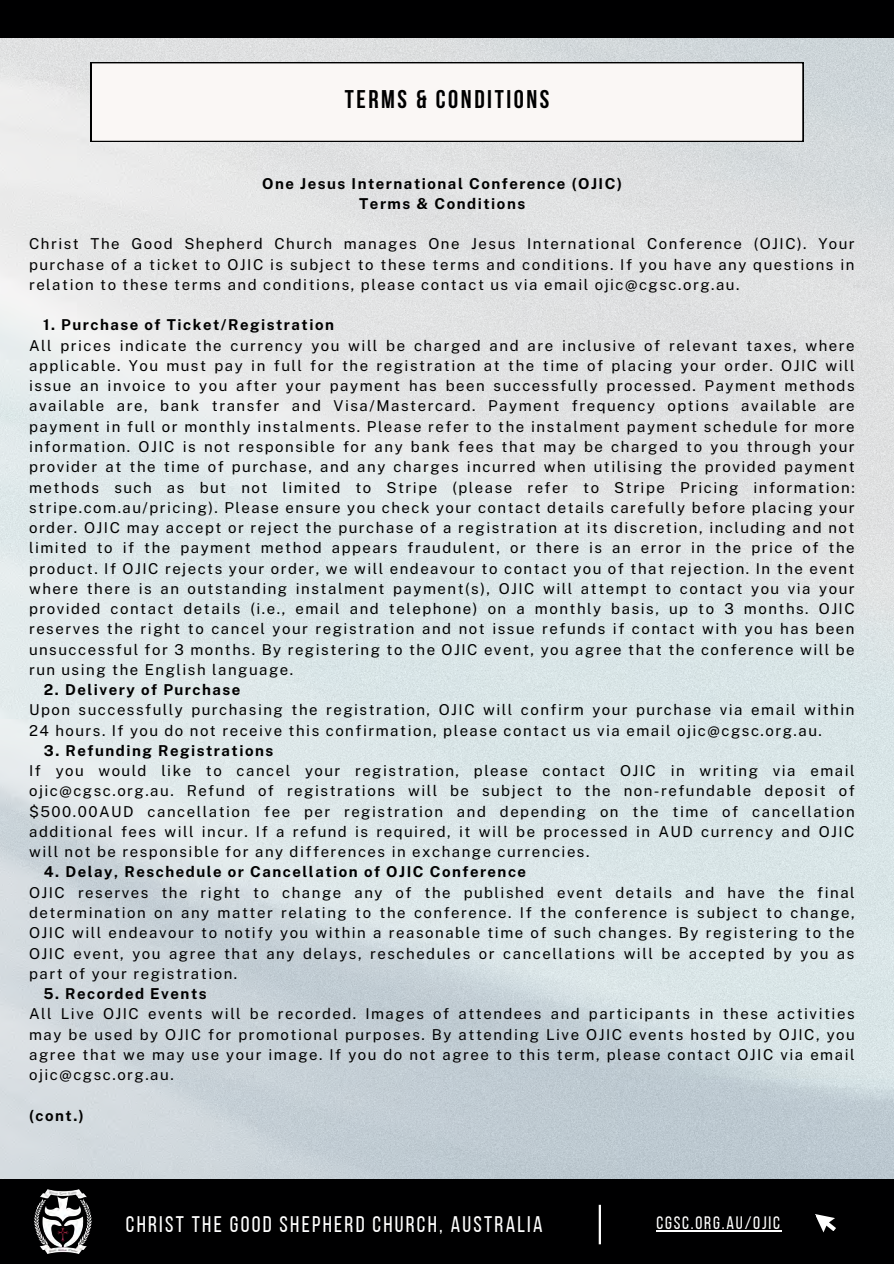
<style>
.page{position:relative;width:894px;height:1264px;background:#fff}
.page>*{position:absolute;margin:0;border:0;box-sizing:border-box;transform-origin:0 0}
.t1{font:700 25.5px "Bebas Neue";letter-spacing:.1em;color:#000}
.t2{font:22.5px "Bebas Neue";letter-spacing:.1em;color:#fff}
.t3{font:18px "Bebas Neue";letter-spacing:.1em;color:#fff}
.t4{font:15px/20.2px "Public Sans";letter-spacing:.1em;color:#000;text-align:justify}
.t5{font:700 15px/20.2px "Public Sans";letter-spacing:.1em;color:#000;text-align:center}
</style>
<div class="page">
<img style="left:0;top:37px;width:893px;height:1142px">
<div style="left:0;top:1179px;width:893px;height:84px;background:#000001"></div>
<div style="left:0;top:0;width:893px;height:37px;background:#000001"></div>
<div style="left:91px;top:62px;width:712px;height:80px;background:#faf7f5"></div>
<hr style="left:656px;top:1230px;width:125px;height:1px;background:#fff">
<svg style="left:815px;top:1214px;width:21px;height:19px"></svg>
<img style="left:28px;top:1173px;width:68px;height:81px">
<hr style="left:598px;top:1204px;width:2px;height:40px;background:#fff">
<p class="t1" style="left:345px;top:89px;width:206px">TERMS &amp; CONDITIONS</p>
<p class="t5" style="left:262px;top:173px;width:361px">One Jesus International Conference (OJIC)<br>Terms &amp; Conditions</p>
<p class="t4" style="left:29px;top:234px;width:827px">Christ The Good Shepherd Church manages One Jesus International Conference (OJIC). Your purchase of a ticket to OJIC is subject to these terms and conditions. If you have any questions in relation to these terms and conditions, please contact us via email ojic@cgsc.org.au.</p>
<p class="t5" style="left:43px;top:315px;width:292px">1. Purchase of Ticket/Registration</p>
<p class="t4" style="left:29px;top:335px;width:826px">All prices indicate the currency you will be charged and are inclusive of relevant taxes, where applicable. You must pay in full for the registration at the time of placing your order. OJIC will issue an invoice to you after your payment has been successfully processed. Payment methods available are, bank transfer and Visa/Mastercard. Payment frequency options available are payment in full or monthly instalments. Please refer to the instalment payment schedule for more information. OJIC is not responsible for any bank fees that may be charged to you through your provider at the time of purchase, and any charges incurred when utilising the provided payment methods such as but not limited to Stripe (please refer to Stripe Pricing information: stripe.com.au/pricing). Please ensure you check your contact details carefully before placing your order. OJIC may accept or reject the purchase of a registration at its discretion, including and not limited to if the payment method appears fraudulent, or there is an error in the price of the product. If OJIC rejects your order, we will endeavour to contact you of that rejection. In the event where there is an outstanding instalment payment(s), OJIC will attempt to contact you via your provided contact details (i.e., email and telephone) on a monthly basis, up to 3 months. OJIC reserves the right to cancel your registration and not issue refunds if contact with you has been unsuccessful for 3 months. By registering to the OJIC event, you agree that the conference will be run using the English language.</p>
<p class="t5" style="left:44px;top:679px;width:198px">2. Delivery of Purchase</p>
<p class="t4" style="left:29px;top:699px;width:826px">Upon successfully purchasing the registration, OJIC will confirm your purchase via email within<br>24 hours. If you do not receive this confirmation, please contact us via email ojic@cgsc.org.au.</p>
<p class="t5" style="left:44px;top:740px;width:231px">3. Refunding Registrations</p>
<p class="t4" style="left:29px;top:760px;width:827px">If you would like to cancel your registration, please contact OJIC in writing via email ojic@cgsc.org.au. Refund of registrations will be subject to the non-refundable deposit of $500.00AUD cancellation fee per registration and depending on the time of cancellation additional fees will incur. If a refund is required, it will be processed in AUD currency and OJIC will not be responsible for any differences in exchange currencies.</p>
<p class="t5" style="left:44px;top:861px;width:483px">4. Delay, Reschedule or Cancellation of OJIC Conference</p>
<p class="t4" style="left:29px;top:882px;width:826px">OJIC reserves the right to change any of the published event details and have the final determination on any matter relating to the conference. If the conference is subject to change, OJIC will endeavour to notify you within a reasonable time of such changes. By registering to the OJIC event, you agree that any delays, reschedules or cancellations will be accepted by you as part of your registration.</p>
<h4 class="t5" style="left:43px;top:983px;width:165px">5. Recorded Events</h4>
<p class="t4" style="left:29px;top:1003px;width:826px">All Live OJIC events will be recorded. Images of attendees and participants in these activities may be used by OJIC for promotional purposes. By attending Live OJIC events hosted by OJIC, you agree that we may use your image. If you do not agree to this term, please contact OJIC via email ojic@cgsc.org.au.</p>
<h2 class="t5" style="left:29px;top:1104px;width:56px">(cont.)</h2>
<p class="t2" style="left:126px;top:1214px;width:418px">CHRIST THE GOOD SHEPHERD CHURCH, AUSTRALIA</p>
<h1 class="t3" style="left:656px;top:1215px;width:125px">CGSC.ORG.AU/OJIC</h1>
</div>
